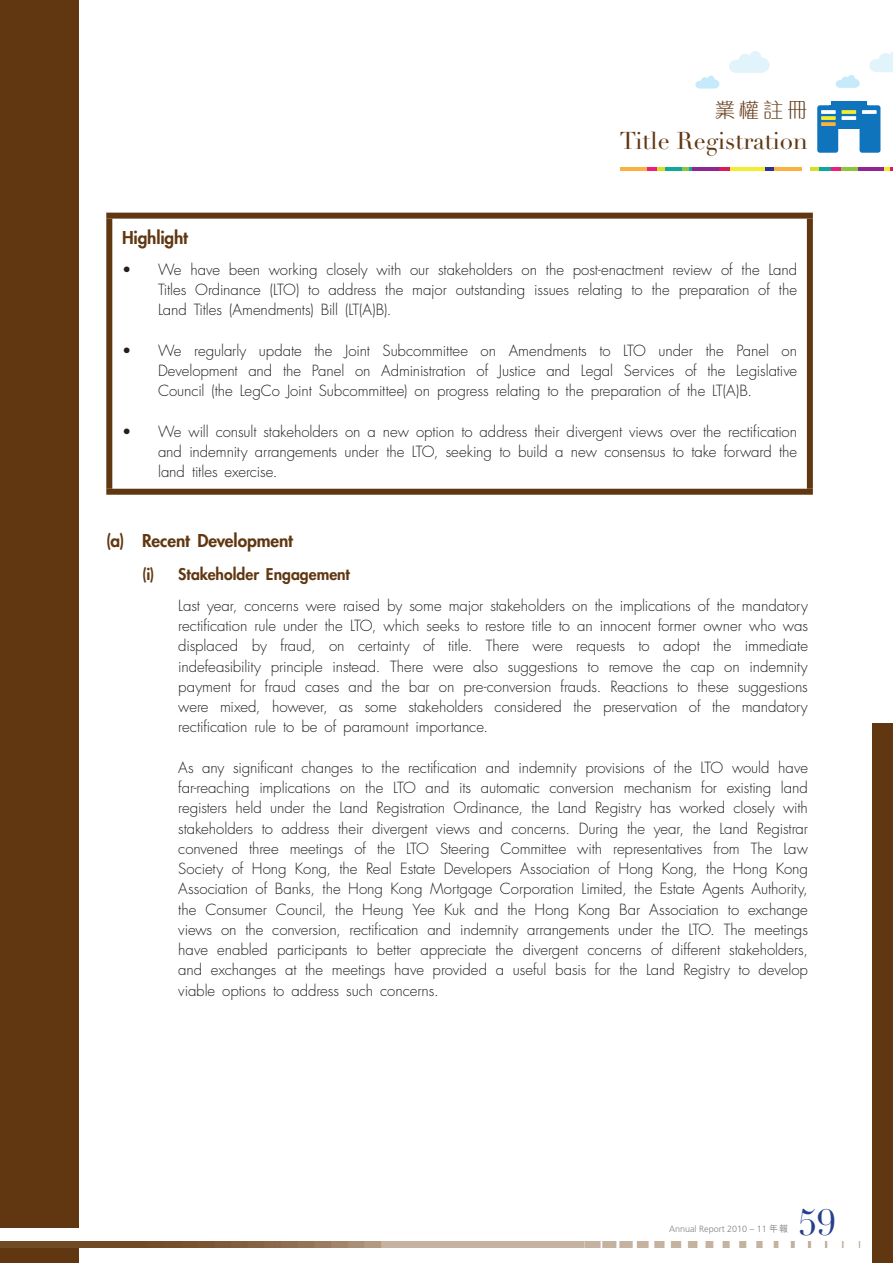
<style>
.page{position:relative;width:893px;height:1263px;background:#fff}
.page>*{position:absolute;margin:0;border:0;box-sizing:border-box;transform-origin:0 0}
.t1{font:36px "Didot LT Std";color:#253f8e}
.t2{font:24px "Didot LT Std";color:#603711}
.t3{font:21px "M Gentle HK Light E Ten B5 H";color:#603711}
.t4{font:800 17.25px "Futura Std";letter-spacing:-.01em;color:#603711}
.t5{font:800 15.75px "Futura Std";color:#603711}
.t6{font:300 15px/20.2px "Futura Std";letter-spacing:-.005em;color:#231f20;text-align:justify}
.t7{font:300 9px "Frutiger LT Std";color:#808285}
.s1{font-family:"M Hei HK Medium E Ten B5 H";font-weight:400}
</style>
<div class="page">
<svg style="left:729px;top:51px;width:41px;height:22px"></svg>
<svg style="left:695px;top:76px;width:24px;height:13px"></svg>
<svg style="left:869px;top:51px;width:24px;height:21px"></svg>
<svg style="left:836px;top:75px;width:24px;height:13px"></svg>
<div style="left:817px;top:105px;width:21px;height:48px;background:#1074bc;border-radius:3px"></div>
<div style="left:859px;top:105px;width:21px;height:48px;background:#1074bc;border-radius:3px"></div>
<div style="left:830px;top:105px;width:38px;height:24px;background:#1074bc"></div>
<div style="left:831px;top:101px;width:35px;height:6px;background:#1074bc"></div>
<svg style="left:821px;top:122px;width:15px;height:4px"></svg>
<svg style="left:821px;top:116px;width:15px;height:4px"></svg>
<svg style="left:841px;top:116px;width:15px;height:4px"></svg>
<svg style="left:821px;top:110px;width:15px;height:4px"></svg>
<svg style="left:841px;top:110px;width:15px;height:4px"></svg>
<svg style="left:862px;top:110px;width:15px;height:4px"></svg>
<div style="left:0;top:1245px;width:79px;height:18px;background:#603711"></div>
<img style="left:0;top:1242px;width:861px;height:6px">
<hr style="left:620px;top:167px;width:28px;height:3px;background:#fbb03f">
<hr style="left:656px;top:167px;width:27px;height:3px;background:#d6df21">
<hr style="left:666px;top:167px;width:27px;height:3px;background:#12a79d">
<hr style="left:692px;top:167px;width:27px;height:3px;background:#90268f">
<svg style="left:719px;top:167px;width:12px;height:3px"></svg>
<hr style="left:731px;top:167px;width:44px;height:3px;background:#f4ed2f">
<svg style="left:765px;top:167px;width:10px;height:3px"></svg>
<svg style="left:683px;top:167px;width:6px;height:3px"></svg>
<svg style="left:647px;top:167px;width:9px;height:3px"></svg>
<hr style="left:775px;top:167px;width:27px;height:3px;background:#fbb03f">
<hr style="left:810px;top:167px;width:27px;height:3px;background:#d6df21">
<hr style="left:820px;top:167px;width:27px;height:3px;background:#12a79d">
<hr style="left:857px;top:167px;width:28px;height:3px;background:#90268f">
<svg style="left:884px;top:167px;width:9px;height:3px"></svg>
<hr style="left:837px;top:167px;width:21px;height:3px;background:#8bc63e">
<svg style="left:832px;top:167px;width:9px;height:3px"></svg>
<div style="left:0;top:0;width:79px;height:1227px;background:#603711"></div>
<div style="left:872px;top:723px;width:21px;height:540px;background:#603711"></div>
<div style="left:106px;top:213px;width:707px;height:6px;background:#603711"></div>
<div style="left:106px;top:219px;width:6px;height:270px;background:#603711"></div>
<div style="left:807px;top:219px;width:6px;height:270px;background:#603711"></div>
<div style="left:106px;top:489px;width:707px;height:6px;background:#603711"></div>
<h3 class="t3" style="left:714px;top:102px;width:95px">業權註冊</h3>
<h2 class="t2" style="left:620px;top:131px;width:190px">Title Registration</h2>
<p class="t4" style="left:122px;top:229px;width:67px">Highlight</p>
<p class="t6" style="left:158px;top:260px;width:641px;text-indent:-36px">• We have been working closely with our stakeholders on the post-enactment review of the Land Titles Ordinance (LTO) to address the major outstanding issues relating to the preparation of the Land Titles (Amendments) Bill (LT(A)B).</p>
<p class="t6" style="left:158px;top:341px;width:641px;text-indent:-36px">• We regularly update the Joint Subcommittee on Amendments to LTO under the Panel on Development and the Panel on Administration of Justice and Legal Services of the Legislative Council (the LegCo Joint Subcommittee) on progress relating to the preparation of the LT(A)B.</p>
<p class="t6" style="left:158px;top:422px;width:641px;text-indent:-36px">• We will consult stakeholders on a new option to address their divergent views over the rectification and indemnity arrangements under the LTO, seeking to build a new consensus to take forward the land titles exercise.</p>
<p class="t4" style="left:106px;top:533px;width:188px">(a) Recent Development</p>
<p class="t5" style="left:142px;top:567px;width:209px">(i) Stakeholder Engagement</p>
<p class="t6" style="left:178px;top:596px;width:631px">Last year, concerns were raised by some major stakeholders on the implications of the mandatory rectification rule under the LTO, which seeks to restore title to an innocent former owner who was displaced by fraud, on certainty of title. There were requests to adopt the immediate indefeasibility principle instead. There were also suggestions to remove the cap on indemnity payment for fraud cases and the bar on pre-conversion frauds. Reactions to these suggestions were mixed, however, as some stakeholders considered the preservation of the mandatory rectification rule to be of paramount importance.</p>
<p class="t6" style="left:178px;top:758px;width:631px">As any significant changes to the rectification and indemnity provisions of the LTO would have far-reaching implications on the LTO and its automatic conversion mechanism for existing land registers held under the Land Registration Ordinance, the Land Registry has worked closely with stakeholders to address their divergent views and concerns. During the year, the Land Registrar convened three meetings of the LTO Steering Committee with representatives from The Law Society of Hong Kong, the Real Estate Developers Association of Hong Kong, the Hong Kong Association of Banks, the Hong Kong Mortgage Corporation Limited, the Estate Agents Authority, the Consumer Council, the Heung Yee Kuk and the Hong Kong Bar Association to exchange views on the conversion, rectification and indemnity arrangements under the LTO. The meetings have enabled participants to better appreciate the divergent concerns of different stakeholders, and exchanges at the meetings have provided a useful basis for the Land Registry to develop viable options to address such concerns.</p>
<p class="t7" style="left:669px;top:1225px;width:120px">Annual Report 2010 – 11 <span class="s1">年報</span></p>
<h1 class="t1" style="left:799px;top:1208px;width:39px">59</h1>
</div>
